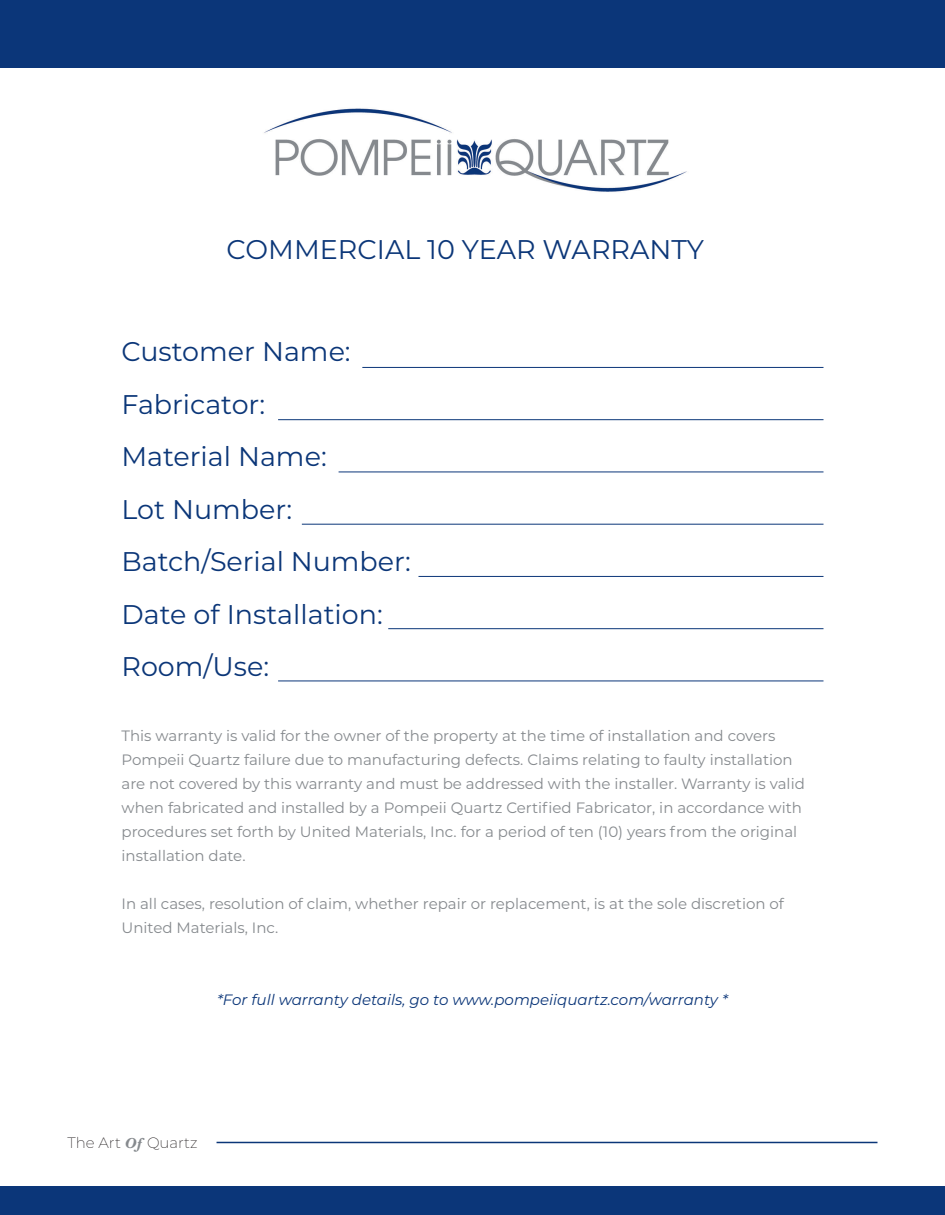
<style>
.page{position:relative;width:945px;height:1215px;background:#fff}
.page>*{position:absolute;margin:0;border:0;box-sizing:border-box;transform-origin:0 0}
.t1{font:27px "Montserrat";color:#0b3678}
.t2{font:15px/24px "Montserrat";color:#868a8e}
.t3{font:italic 15px "Montserrat";color:#0b3679}
.t4{font:200 15px "Montserrat";color:#231f20}
.s1{font-family:"Baskerville";font-weight:700;font-style:italic;color:#868a8e}
</style>
<div class="page">
<img style="left:264px;top:108px;width:423px;height:84px">
<hr style="left:217px;top:1142px;width:661px;height:1px;background:#0b3678">
<div style="left:0;top:0;width:945px;height:68px;background:#0b3679"></div>
<div style="left:0;top:1186px;width:945px;height:29px;background:#0b3679"></div>
<hr style="left:362px;top:367px;width:462px;height:1px;background:#0b3679">
<hr style="left:278px;top:419px;width:546px;height:1px;background:#0b3679">
<hr style="left:339px;top:472px;width:485px;height:1px;background:#0b3679">
<hr style="left:302px;top:524px;width:522px;height:1px;background:#0b3679">
<hr style="left:418px;top:576px;width:406px;height:1px;background:#0b3679">
<hr style="left:388px;top:628px;width:436px;height:1px;background:#0b3679">
<hr style="left:278px;top:681px;width:546px;height:1px;background:#0b3679">
<p class="t1" style="left:227px;top:231px;width:479px">COMMERCIAL 10 YEAR WARRANTY</p>
<p class="t1" style="left:122px;top:333px;width:231px">Customer Name:</p>
<p class="t1" style="left:122px;top:385px;width:145px">Fabricator:</p>
<p class="t1" style="left:122px;top:438px;width:207px">Material Name:</p>
<p class="t1" style="left:122px;top:490px;width:172px">Lot Number:</p>
<p class="t1" style="left:122px;top:543px;width:291px">Batch/Serial Number:</p>
<p class="t1" style="left:122px;top:595px;width:263px">Date of Installation:</p>
<p class="t1" style="left:122px;top:648px;width:149px">Room/Use:</p>
<p class="t2" style="left:122px;top:723px;width:685px">This warranty is valid for the owner of the property at the time of installation and covers Pompeii Quartz failure due to manufacturing defects. Claims relating to faulty installation are not covered by this warranty and must be addressed with the installer. Warranty is valid when fabricated and installed by a Pompeii Quartz Certified Fabricator, in accordance with procedures set forth by United Materials, Inc. for a period of ten (10) years from the original installation date.</p>
<p class="t2" style="left:122px;top:891px;width:664px">In all cases, resolution of claim, whether repair or replacement, is at the sole discretion of<br>United Materials, Inc.</p>
<p class="t3" style="left:217px;top:989px;width:512px">*For full warranty details, go to www.pompeiiquartz.com/warranty *</p>
<p class="t4" style="left:68px;top:1132px;width:132px">The Art <span class="s1">Of</span> Quartz</p>
</div>
